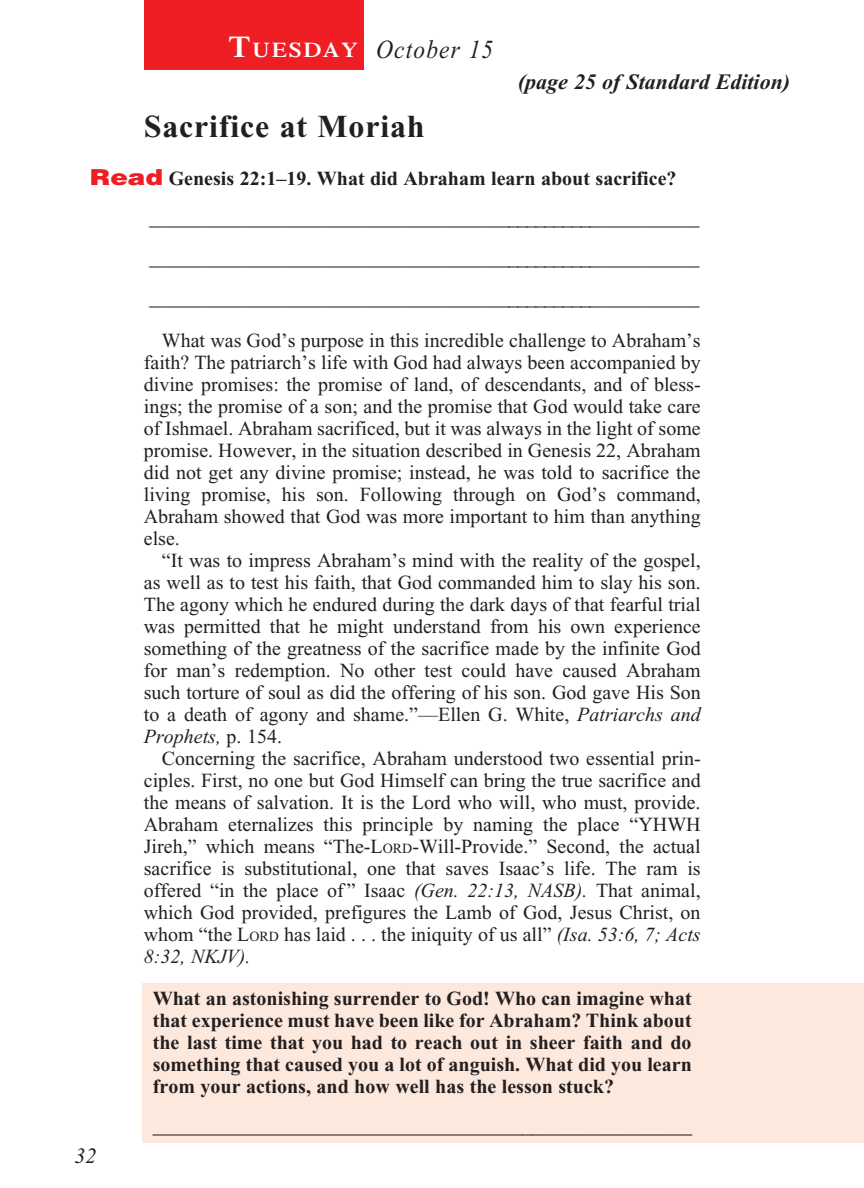
<style>
.page{position:relative;width:864px;height:1188px;background:#fff}
.page>*{position:absolute;margin:0;border:0;box-sizing:border-box;transform-origin:0 0}
._01-Daily_head{font:700 32px "Times New Roman";letter-spacing:.025em;color:#231f20}
._00-Month-Day{font:italic 26px "Times New Roman";letter-spacing:.05em;color:#231f20;scale:.9 1}
.t1{font:italic 700 22px "Times New Roman";color:#231f20}
.t2{font:italic 22px "Times New Roman";color:#231f20}
.t3{font:600 21px "Times";letter-spacing:.07em;color:#fff;scale:1.1 1}
._4-Body_Copy{font:20px/22px "Times New Roman";color:#231f20;text-align:justify}
.x-screened_box-text{font:700 20px/22px "Times New Roman";color:#231f20;text-align:justify}
._6-question{font:700 20px "Times New Roman";color:#231f20}
.s1{font-size:30px}
.s2{font-family:"Helvetica";font-weight:900;font-size:22px;color:#ee1e24}
.s3{font-style:italic}
.s4{font-size:14px}
.s5{font-style:inherit}
</style>
<div class="page">
<div style="left:144px;top:0;width:220px;height:70px;background:#ee1e24"></div>
<div style="left:143px;top:984px;width:721px;height:159px;background:#fde8dd"></div>
<p class="t3" style="left:229px;top:38px;width:119px"><span class="s1">T</span>UESDAY</p>
<p class="_00-Month-Day" style="left:376px;top:35px;width:132px">October 15</p>
<p class="t1" style="left:518px;top:69px;width:274px">(page 25 of Standard Edition)</p>
<p class="_01-Daily_head" style="left:144px;top:108px;width:282px">Sacrifice at Moriah</p>
<p class="_6-question" style="left:90px;top:167px;width:588px"><span class="s2">Read</span> Genesis 22:1–19. What did Abraham learn about sacrifice?</p>
<p class="t2" style="left:74px;top:1144px;width:23px">32</p>
<p class="_4-Body_Copy" style="left:149px;top:207px;width:552px">________________________________________________________</p>
<p class="_4-Body_Copy" style="left:149px;top:247px;width:552px">________________________________________________________</p>
<p class="_4-Body_Copy" style="left:149px;top:287px;width:552px">________________________________________________________</p>
<p class="_4-Body_Copy" style="left:144px;top:329px;width:558px;text-indent:18px">What was God’s purpose in this incredible challenge to Abraham’s faith? The patriarch’s life with God had always been accompanied by divine promises: the promise of land, of descendants, and of bless&shy;ings; the promise of a son; and the promise that God would take care of Ishmael. Abraham sacrificed, but it was always in the light of some promise. However, in the situation described in Genesis 22, Abraham did not get any divine promise; instead, he was told to sacrifice the living promise, his son. Following through on God’s command, Abraham showed that God was more important to him than anything else.</p>
<p class="_4-Body_Copy" style="left:144px;top:549px;width:558px;text-indent:18px">“It was to impress Abraham’s mind with the reality of the gospel, as well as to test his faith, that God commanded him to slay his son.<br>The agony which he endured during the dark days of that fearful trial was permitted that he might understand from his own experience something of the greatness of the sacrifice made by the infinite God for man’s redemption. No other test could have caused Abraham such torture of soul as did the offering of his son. God gave His Son to a death of agony and shame.”—Ellen G. White, <span class="s3">Patriarchs and Prophets,</span> p. 154.</p>
<p class="_4-Body_Copy" style="left:144px;top:747px;width:558px;text-indent:18px">Concerning the sacrifice, Abraham understood two essential prin&shy;ciples. First, no one but God Himself can bring the true sacrifice and the means of salvation. It is the Lord who will, who must, provide.<br>Abraham eternalizes this principle by naming the place “YHWH Jireh,” which means “The-L<span class="s4">ORD</span>-Will-Provide.” Second, the actual sacrifice is substitutional, one that saves Isaac’s life. The ram is offered “in the place of ” Isaac <span class="s3">(Gen. 22:13, NASB).</span> That animal, which God provided, prefigures the Lamb of God, Jesus Christ, on whom “the <span class="s5">L</span><span class="s4">ORD</span> has laid . . . the iniquity of us all” <span class="s3">(Isa. 53:6, 7; Acts 8:32, NKJV).</span></p>
<p class="x-screened_box-text" style="left:153px;top:987px;width:540px">What an astonishing surrender to God! Who can imagine what that experience must have been like for Abraham? Think about the last time that you had to reach out in sheer faith and do something that caused you a lot of anguish. What did you learn from your actions, and how well has the lesson stuck?</p>
<p class="x-screened_box-text" style="left:153px;top:1115px;width:541px">______________________________________________________</p>
</div>
